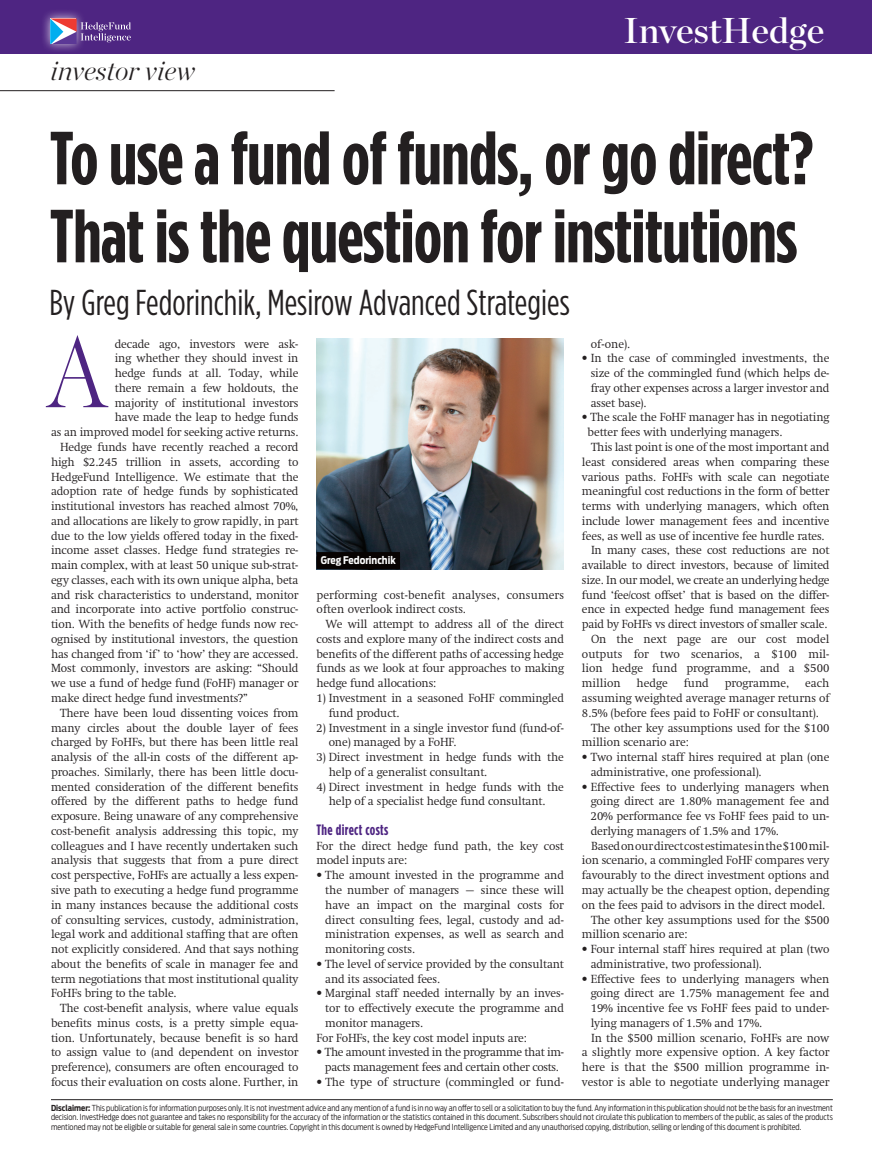
<style>
.page{position:relative;width:872px;height:1157px;background:#fff}
.page>*{position:absolute;margin:0;border:0;box-sizing:border-box;transform-origin:0 0}
.t1{font:300 100.65px "Chronicle Disp Cond";color:#4e2582}
.Feature_head_54pt_Go{font:700 75px/78px "Gotham Condensed";letter-spacing:-.01em;color:#231f20}
.Feature_standfirst_1{font:36px "Gotham Condensed";color:#231f20}
.t2{font:35.85px "Chronicle Display Semi";color:#fff}
.t3{font:italic 200 27px "Chronicle Display";color:#231f20}
.Body_copy{font:700 15px "Gotham Condensed";letter-spacing:.025em;color:#4e2582}
.Body_copy-2{font:300 12px/14.7px "Swift LT Pro";letter-spacing:-.01em;color:#231f20;text-align:justify}
.Body_copy-3{font:300 12px/14.7px "Swift LT Pro";letter-spacing:.01em;color:#231f20}
.t4{font:700 10.5px "Antenna Cond";color:#fff}
.Body_no_indent{font:300 8.25px/9.9px "Antenna Cond";color:#231f20;text-align:justify}
.s1{font-weight:700}
</style>
<div class="page">
<hr style="left:0;top:90px;width:334px;height:1px;background:#231f20">
<img style="left:316px;top:338px;width:248px;height:231px">
<div style="left:316px;top:552px;width:84px;height:17px;background:#080302"></div>
<div style="left:0;top:0;width:872px;height:53px;background:#4e2582"></div>
<div style="left:40px;top:9px;width:46px;height:45px;background:#fff;opacity:.75"></div>
<svg style="left:50px;top:18px;width:81px;height:26px"></svg>
<hr style="left:51px;top:1099px;width:782px;height:1px;background:#231f20">
<p class="t3" style="left:50px;top:50px;width:146px">investor view</p>
<p class="t2" style="left:623px;top:3px;width:202px">InvestHedge</p>
<p class="Feature_head_54pt_Go" style="left:50px;top:118px;width:765px">To use a fund of funds, or go direct?<br>That is the question for institutions</p>
<p class="Feature_standfirst_1" style="left:49px;top:280px;width:522px">By Greg Fedorinchik, Mesirow Advanced Strategies</p>
<p class="Body_copy-2" style="left:51px;top:336px;width:249px;text-align:right">decade ago, investors were ask-<br>ing whether they should invest in<br>hedge funds at all. Today, while<br>there remain a few holdouts, the<br>majority of institutional investors<br>have made the leap to hedge funds<br>as an improved model for seeking active returns.</p>
<p class="Body_copy-2" style="left:51px;top:439px;width:249px;text-indent:9px">Hedge funds have recently reached a record high $2.245 trillion in assets, according to HedgeFund Intelligence. We estimate that the adoption rate of hedge funds by sophisticated institutional investors has reached almost 70%, and allocations are likely to grow rapidly, in part due to the low yields offered today in the fixed&shy;income asset classes. Hedge fund strategies re&shy;main complex, with at least 50 unique sub-strat&shy;egy classes, each with its own unique alpha, beta and risk characteristics to understand, monitor and incorporate into active portfolio construc&shy;tion. With the benefits of hedge funds now rec&shy;ognised by institutional investors, the question has changed from ‘if’ to ‘how’ they are accessed.<br>Most commonly, investors are asking: “Should we use a fund of hedge fund (FoHF) manager or make direct hedge fund investments?”</p>
<p class="Body_copy-2" style="left:51px;top:705px;width:249px;text-indent:9px">There have been loud dissenting voices from many circles about the double layer of fees charged by FoHFs, but there has been little real analysis of the all-in costs of the different ap&shy;proaches. Similarly, there has been little docu&shy;mented consideration of the different benefits offered by the different paths to hedge fund exposure. Being unaware of any comprehensive cost-benefit analysis addressing this topic, my colleagues and I have recently undertaken such analysis that suggests that from a pure direct cost perspective, FoHFs are actually a less expen&shy;sive path to executing a hedge fund programme in many instances because the additional costs of consulting services, custody, administration, legal work and additional staffing that are often not explicitly considered. And that says nothing about the benefits of scale in manager fee and term negotiations that most institutional quality FoHFs bring to the table.</p>
<p class="Body_copy-2" style="left:51px;top:1000px;width:249px;text-indent:9px">The cost-benefit analysis, where value equals benefits minus costs, is a pretty simple equa&shy;tion. Unfortunately, because benefit is so hard to assign value to (and dependent on investor preference), consumers are often encouraged to focus their evaluation on costs alone. Further, in</p>
<p class="t1" style="left:48px;top:296px;width:60px">A</p>
<p class="Body_copy-2" style="left:591px;top:336px;width:41px">of-one).</p>
<p class="Body_copy-2" style="left:590px;top:351px;width:240px;text-indent:-9px">• In the case of commingled investments, the size of the commingled fund (which helps de&shy;fray other expenses across a larger investor and asset base).</p>
<p class="Body_copy-2" style="left:587px;top:410px;width:243px;text-indent:-6px">• The scale the FoHF manager has in negotiating better fees with underlying managers.</p>
<p class="Body_copy-2" style="left:582px;top:439px;width:249px;text-indent:9px">This last point is one of the most important and least considered areas when comparing these various paths. FoHFs with scale can negotiate meaningful cost reductions in the form of better terms with underlying managers, which often include lower management fees and incentive fees, as well as use of incentive fee hurdle rates.</p>
<p class="Body_copy-2" style="left:582px;top:543px;width:249px;text-indent:9px">In many cases, these cost reductions are not available to direct investors, because of limited size. In our model, we create an underlying hedge fund ‘fee/cost offset’ that is based on the differ&shy;ence in expected hedge fund management fees paid by FoHFs vs direct investors of smaller scale.</p>
<p class="Body_copy-2" style="left:582px;top:631px;width:249px;text-indent:9px">On the next page are our cost model outputs for two scenarios, a $100 mil&shy;lion hedge fund programme, and a $500 million</p>
<p class="t4" style="left:321px;top:554px;width:77px">Greg Fedorinchik</p>
<p class="Body_copy-3" style="left:316px;top:587px;width:249px">performing cost-benefit analyses, consumers often overlook indirect costs.</p>
<p class="Body_copy-2" style="left:316px;top:617px;width:249px;text-indent:9px">We will attempt to address all of the direct costs and explore many of the indirect costs and benefits of the different paths of accessing hedge funds as we look at four approaches to making hedge fund allocations:</p>
<p class="Body_copy-2" style="left:329px;top:690px;width:237px;text-indent:-12px">1) Investment in a seasoned FoHF commingled fund product.</p>
<p class="Body_copy-2" style="left:329px;top:720px;width:237px;text-indent:-12px">2) Investment in a single investor fund (fund-of&shy;one) managed by a FoHF.</p>
<p class="Body_copy-2" style="left:329px;top:749px;width:237px;text-indent:-12px">3) Direct investment in hedge funds with the help of a generalist consultant.</p>
<p class="Body_copy-2" style="left:316px;top:779px;width:249px;text-align:center">4) Direct investment in hedge funds with the help of a specialist hedge fund consultant.</p>
<p class="Body_copy" style="left:316px;top:820px;width:73px">The direct costs</p>
<p class="Body_copy-2" style="left:316px;top:838px;width:249px">For the direct hedge fund path, the key cost model inputs are:</p>
<p class="Body_copy-2" style="left:325px;top:868px;width:240px;text-indent:-9px">• The amount invested in the programme and the number of managers – since these will have an impact on the marginal costs for direct consulting fees, legal, custody and ad&shy;ministration expenses, as well as search and monitoring costs.</p>
<p class="Body_copy-2" style="left:325px;top:956px;width:240px;text-indent:-9px">• The level of service provided by the consultant and its associated fees.</p>
<p class="Body_copy-2" style="left:325px;top:986px;width:240px;text-indent:-9px">• Marginal staff needed internally by an inves&shy;tor to effectively execute the programme and monitor managers.</p>
<p class="Body_copy-2" style="left:316px;top:1030px;width:212px">For FoHFs, the key cost model inputs are:</p>
<p class="Body_copy-2" style="left:316px;top:1045px;width:249px;text-align:center">• The amount invested in the programme that im&shy;pacts management fees and certain other costs.</p>
<p class="Body_copy-2" style="left:316px;top:1074px;width:249px">• The type of structure (commingled or fund-</p>
<p class="Body_copy-2" style="left:636px;top:676px;width:33px">hedge</p>
<p class="Body_copy-2" style="left:683px;top:676px;width:27px">fund</p>
<p class="Body_copy-2" style="left:724px;top:676px;width:66px">programme,</p>
<p class="Body_copy-2" style="left:582px;top:676px;width:249px;text-indent:223px">each assuming weighted average manager returns of 8.5% (before fees paid to FoHF or consultant).</p>
<p class="Body_copy-2" style="left:582px;top:720px;width:249px;text-indent:9px">The other key assumptions used for the $100 million scenario are:</p>
<p class="Body_copy-2" style="left:590px;top:749px;width:240px;text-indent:-9px">• Two internal staff hires required at plan (one administrative, one professional).</p>
<p class="Body_copy-2" style="left:590px;top:779px;width:240px;text-indent:-9px">• Effective fees to underlying managers when going direct are 1.80% management fee and 20% performance fee vs FoHF fees paid to un&shy;derlying managers of 1.5% and 17%.</p>
<p class="Body_copy-2" style="left:582px;top:838px;width:249px;text-indent:9px">Based on our direct cost estimates in the $100 mil&shy;ion scenario, a commingled FoHF compares very favourably to the direct investment options and may actually be the cheapest option, depending on the fees paid to advisors in the direct model.</p>
<p class="Body_copy-2" style="left:582px;top:912px;width:249px;text-indent:9px">The other key assumptions used for the $500 million scenario are:</p>
<p class="Body_copy-2" style="left:590px;top:941px;width:240px;text-indent:-9px">• Four internal staff hires required at plan (two administrative, two professional).</p>
<p class="Body_copy-2" style="left:590px;top:971px;width:240px;text-indent:-9px">• Effective fees to underlying managers when going direct are 1.75% management fee and 19% incentive fee vs FoHF fees paid to under&shy;lying managers of 1.5% and 17%.</p>
<p class="Body_copy-2" style="left:582px;top:1030px;width:249px;text-indent:9px">In the $500 million scenario, FoHFs are now a slightly more expensive option. A key factor here is that the $500 million programme in&shy;vestor is able to negotiate underlying manager</p>
<p class="Body_no_indent" style="left:51px;top:1102px;width:783px"><span class="s1">Disclaimer:</span> This publication is for information purposes only. It is not investment advice and any mention of a fund is in no way an offer to sell or a solicitation to buy the fund. Any information in this publication should not be the basis for an investment decision. InvestHedge does not guarantee and takes no responsibility for the accuracy of the information or the statistics contained in this document. Subscribers should not circulate this publication to members of the public, as sales of the products mentioned may not be eligible or suitable for general sale in some countries. Copyright in this document is owned by HedgeFund Intelligence Limited and any unauthorised copying, distribution, selling or lending of this document is prohibited.</p>
</div>
